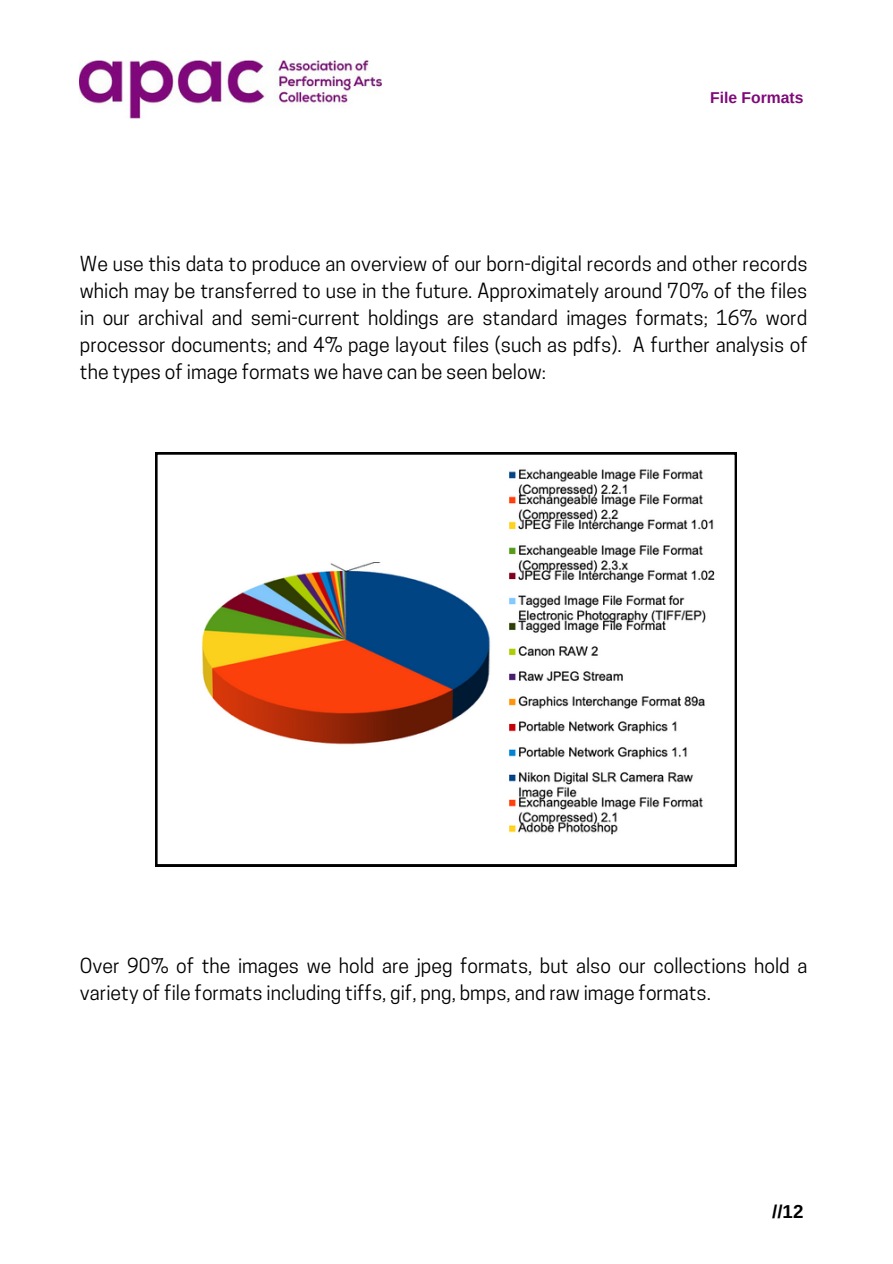
<style>
.page{position:relative;width:893px;height:1264px;background:#fff}
.page>*{position:absolute;margin:0;border:0;box-sizing:border-box;transform-origin:0 0}
.t1{font:19.5px/27px "Cooper Hewitt";color:#000;text-align:justify}
.t2{font:700 18.75px "Arimo";color:#000}
.t3{font:700 15.75px "Arimo";color:#7e0a7a}
</style>
<div class="page">
<img style="left:80px;top:60px;width:301px;height:59px">
<svg style="left:155px;top:452px;width:581px;height:414px"></svg>
<p class="t3" style="left:710px;top:89px;width:95px">File Formats</p>
<p class="t1" style="left:80px;top:253px;width:729px">We use this data to produce an overview of our born-digital records and other records which may be transferred to use in the future. Approximately around 70% of the files in our archival and semi-current holdings are standard images formats; 16% word processor documents; and 4% page layout files (such as pdfs). A further analysis of the types of image formats we have can be seen below:</p>
<p class="t1" style="left:80px;top:954px;width:728px">Over 90% of the images we hold are jpeg formats, but also our collections hold a variety of file formats including tiffs, gif, png, bmps, and raw image formats.</p>
<p class="t2" style="left:772px;top:1200px;width:33px">//12</p>
</div>
